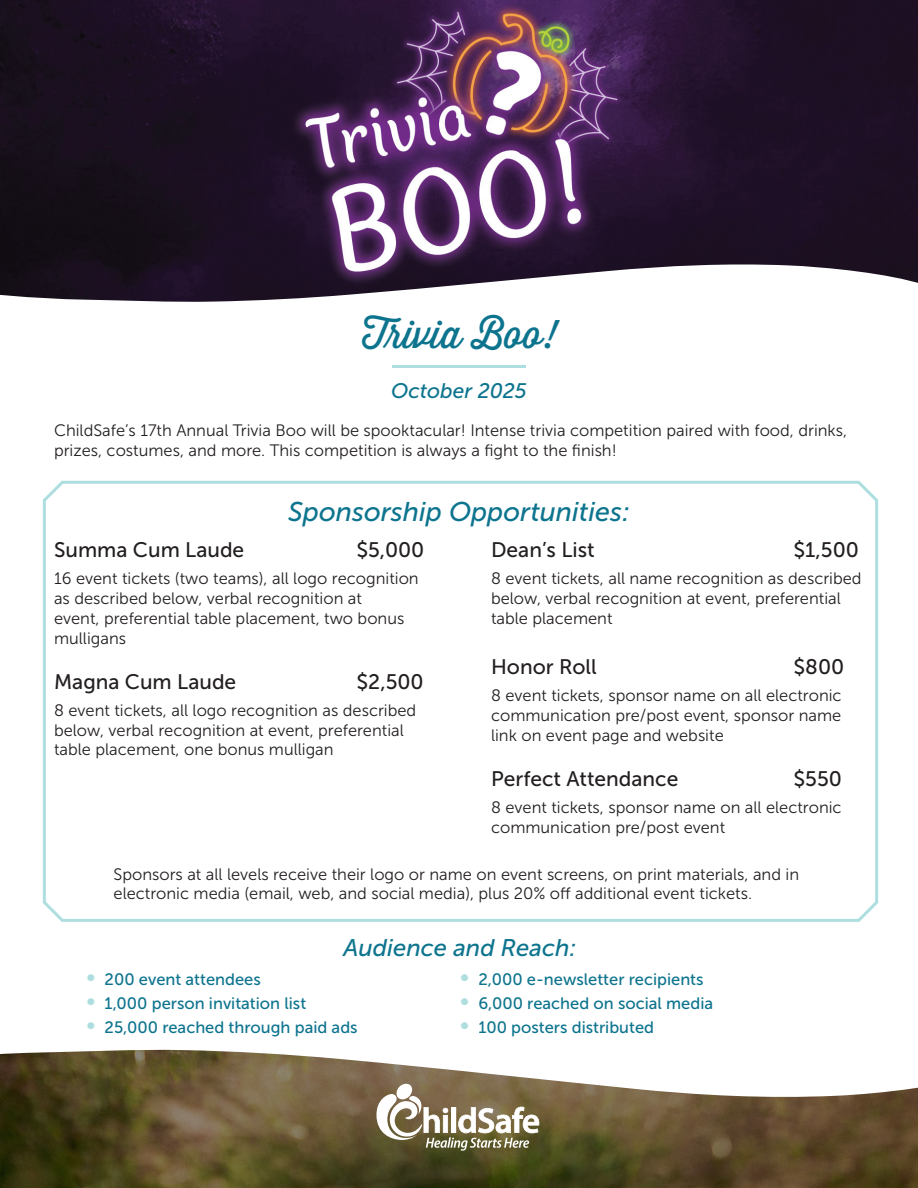
<style>
.page{position:relative;width:918px;height:1188px;background:#fff}
.page>*{position:absolute;margin:0;border:0;box-sizing:border-box;transform-origin:0 0}
.t1{font:39px "Thirsty Script";color:#0d748e}
.t2{font:italic 27px "Museo Sans 500";color:#0d748e}
.t3{font:italic 24px "Museo Sans 500";color:#0d748e}
.t4{font:21px "Museo Sans 500";color:#231f20}
.t5{font:italic 21px "Museo Sans 500";color:#0d748e}
.t6{font:16.5px/19.8px "Museo Sans 300";color:#231f20}
.t7{font:16.5px "Museo Sans 500";color:#0d748e}
.s1{font-family:"Museo Sans 100";font-size:21px;color:#aedee0}
</style>
<div class="page">
<svg style="left:0;top:1099px;width:918px;height:89px"></svg>
<svg style="left:0;top:1049px;width:918px;height:50px"></svg>
<img style="left:0;top:0;width:918px;height:263px">
<svg style="left:0;top:263px;width:918px;height:39px"></svg>
<svg style="left:376px;top:1083px;width:163px;height:68px"></svg>
<hr style="left:392px;top:365px;width:134px;height:3px;background:#aedee0">
<svg style="left:42px;top:480px;width:837px;height:442px"></svg>
<p class="t1" style="left:362px;top:306px;width:195px">Trivia Boo!</p>
<p class="t5" style="left:391px;top:379px;width:137px">October 2025</p>
<p class="t6" style="left:54px;top:420px;width:795px">ChildSafe’s 17th Annual Trivia Boo will be spooktacular! Intense trivia competition paired with food, drinks, prizes, costumes, and more. This competition is always a fight to the finish!</p>
<p class="t2" style="left:288px;top:496px;width:343px">Sponsorship Opportunities:</p>
<p class="t4" style="left:54px;top:539px;width:192px">Summa Cum Laude</p>
<p class="t4" style="left:356px;top:539px;width:69px">$5,000</p>
<p class="t6" style="left:54px;top:569px;width:366px">16 event tickets (two teams), all logo recognition as described below, verbal recognition at<br>event, preferential table placement, two bonus mulligans</p>
<p class="t4" style="left:54px;top:670px;width:184px">Magna Cum Laude</p>
<p class="t4" style="left:356px;top:670px;width:69px">$2,500</p>
<p class="t6" style="left:54px;top:700px;width:364px">8 event tickets, all logo recognition as described below, verbal recognition at event, preferential table placement, one bonus mulligan</p>
<p class="t4" style="left:491px;top:539px;width:105px">Dean’s List</p>
<p class="t4" style="left:793px;top:539px;width:67px">$1,500</p>
<p class="t6" style="left:491px;top:569px;width:372px">8 event tickets, all name recognition as described below, verbal recognition at event, preferential table placement</p>
<p class="t4" style="left:491px;top:656px;width:107px">Honor Roll</p>
<p class="t4" style="left:793px;top:656px;width:52px">$800</p>
<p class="t6" style="left:491px;top:686px;width:352px;text-align:justify">8 event tickets, sponsor name on all electronic communication pre/post event, sponsor name link on event page and website</p>
<p class="t4" style="left:491px;top:767px;width:189px">Perfect Attendance</p>
<p class="t4" style="left:793px;top:767px;width:50px">$550</p>
<p class="t6" style="left:491px;top:797px;width:352px">8 event tickets, sponsor name on all electronic communication pre/post event</p>
<p class="t6" style="left:114px;top:864px;width:687px">Sponsors at all levels receive their logo or name on event screens, on print materials, and in electronic media (email, web, and social media), plus 20% off additional event tickets.</p>
<p class="t3" style="left:344px;top:935px;width:235px">Audience and Reach:</p>
<p class="t7" style="left:460px;top:970px;width:246px"><span class="s1">∞</span> 2,000 e-newsletter recipients</p>
<p class="t7" style="left:460px;top:994px;width:255px"><span class="s1">∞</span> 6,000 reached on social media</p>
<p class="t7" style="left:460px;top:1018px;width:196px"><span class="s1">∞</span> 100 posters distributed</p>
<p class="t7" style="left:86px;top:970px;width:176px"><span class="s1">∞</span> 200 event attendees</p>
<p class="t7" style="left:86px;top:994px;width:222px"><span class="s1">∞</span> 1,000 person invitation list</p>
<p class="t7" style="left:86px;top:1018px;width:273px"><span class="s1">∞</span> 25,000 reached through paid ads</p>
</div>
